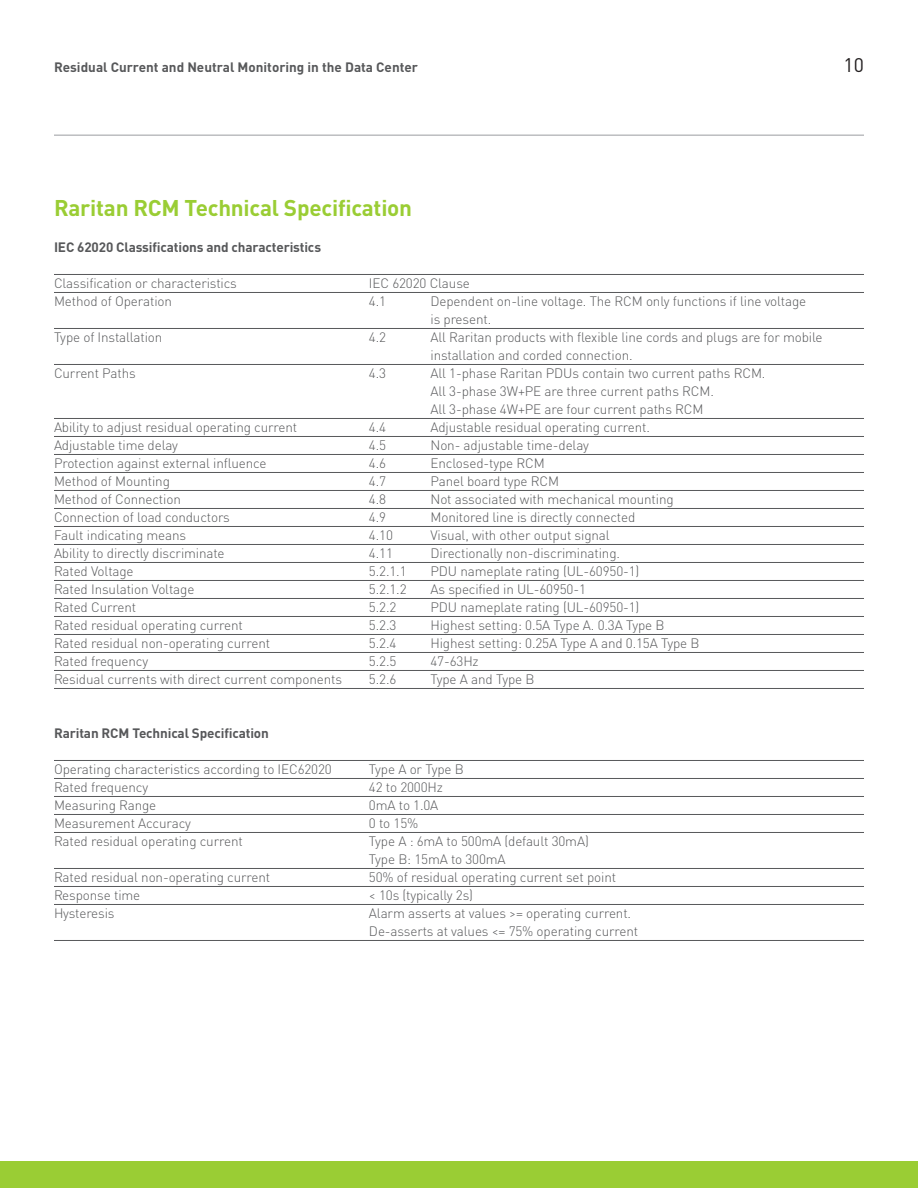
<style>
.page{position:relative;width:918px;height:1188px;background:#fff}
.page>*{position:absolute;margin:0;border:0;box-sizing:border-box;transform-origin:0 0}
.t1{font:700 22.5px "DIN";letter-spacing:-.01em;color:#9acd34}
.t2{font:19.5px "DIN";color:#231f20}
.t3{font:300 13.5px/18px "DIN Pro";letter-spacing:-.01em;color:#57585a}
.t4{font:700 13.5px "DIN";letter-spacing:-.01em;color:#57585a}
</style>
<div class="page">
<hr style="left:54px;top:134px;width:810px;height:2px;background:#bcbdc0">
<div style="left:0;top:1161px;width:918px;height:27px;background:#9acd34"></div>
<hr style="left:54px;top:274px;width:810px;height:1px;background:#57585a">
<hr style="left:54px;top:292px;width:810px;height:1px;background:#57585a">
<hr style="left:54px;top:328px;width:810px;height:1px;background:#57585a">
<hr style="left:54px;top:364px;width:810px;height:1px;background:#57585a">
<hr style="left:54px;top:418px;width:810px;height:1px;background:#57585a">
<hr style="left:54px;top:436px;width:810px;height:1px;background:#57585a">
<hr style="left:54px;top:454px;width:810px;height:1px;background:#57585a">
<hr style="left:54px;top:472px;width:810px;height:1px;background:#57585a">
<hr style="left:54px;top:490px;width:810px;height:1px;background:#57585a">
<hr style="left:54px;top:508px;width:810px;height:1px;background:#57585a">
<hr style="left:54px;top:526px;width:810px;height:1px;background:#57585a">
<hr style="left:54px;top:544px;width:810px;height:1px;background:#57585a">
<hr style="left:54px;top:562px;width:810px;height:1px;background:#57585a">
<hr style="left:54px;top:580px;width:810px;height:1px;background:#57585a">
<hr style="left:54px;top:598px;width:810px;height:1px;background:#57585a">
<hr style="left:54px;top:616px;width:810px;height:1px;background:#57585a">
<hr style="left:54px;top:634px;width:810px;height:1px;background:#57585a">
<hr style="left:54px;top:652px;width:810px;height:1px;background:#57585a">
<hr style="left:54px;top:670px;width:810px;height:1px;background:#57585a">
<hr style="left:54px;top:688px;width:810px;height:1px;background:#57585a">
<hr style="left:54px;top:760px;width:810px;height:1px;background:#57585a">
<hr style="left:54px;top:778px;width:810px;height:1px;background:#57585a">
<hr style="left:54px;top:796px;width:810px;height:1px;background:#57585a">
<hr style="left:54px;top:814px;width:810px;height:1px;background:#57585a">
<hr style="left:54px;top:832px;width:810px;height:1px;background:#57585a">
<hr style="left:54px;top:868px;width:810px;height:1px;background:#57585a">
<hr style="left:54px;top:886px;width:810px;height:1px;background:#57585a">
<hr style="left:54px;top:904px;width:810px;height:1px;background:#57585a">
<hr style="left:54px;top:940px;width:810px;height:1px;background:#57585a">
<p class="t4" style="left:54px;top:59px;width:366px">Residual Current and Neutral Monitoring in the Data Center</p>
<p class="t2" style="left:844px;top:53px;width:22px">10</p>
<p class="t1" style="left:54px;top:193px;width:360px">Raritan RCM Technical Specification</p>
<p class="t4" style="left:54px;top:238px;width:269px">IEC 62020 Classifications and characteristics</p>
<p class="t3" style="left:54px;top:273px;width:184px">Classification or characteristics</p>
<p class="t3" style="left:369px;top:273px;width:102px">IEC 62020 Clause</p>
<p class="t3" style="left:54px;top:291px;width:120px">Method of Operation</p>
<p class="t3" style="left:369px;top:291px;width:19px">4.1</p>
<p class="t3" style="left:430px;top:291px;width:377px">Dependent on-line voltage. The RCM only functions if line voltage is present.</p>
<p class="t3" style="left:54px;top:327px;width:110px">Type of Installation</p>
<p class="t3" style="left:369px;top:327px;width:19px">4.2</p>
<p class="t3" style="left:430px;top:327px;width:394px">All Raritan products with flexible line cords and plugs are for mobile installation and corded connection.</p>
<p class="t3" style="left:54px;top:363px;width:83px">Current Paths</p>
<p class="t3" style="left:369px;top:363px;width:19px">4.3</p>
<p class="t3" style="left:430px;top:363px;width:337px">All 1-phase Raritan PDUs contain two current paths RCM.<br>All 3-phase 3W+PE are three current paths RCM.<br>All 3-phase 4W+PE are four current paths RCM</p>
<p class="t3" style="left:54px;top:417px;width:245px">Ability to adjust residual operating current</p>
<p class="t3" style="left:369px;top:417px;width:19px">4.4</p>
<p class="t3" style="left:431px;top:417px;width:221px">Adjustable residual operating current.</p>
<p class="t3" style="left:54px;top:435px;width:126px">Adjustable time delay</p>
<p class="t3" style="left:369px;top:435px;width:19px">4.5</p>
<p class="t3" style="left:431px;top:435px;width:160px">Non- adjustable time-delay</p>
<p class="t3" style="left:54px;top:453px;width:214px">Protection against external influence</p>
<p class="t3" style="left:369px;top:453px;width:19px">4.6</p>
<p class="t3" style="left:431px;top:453px;width:116px">Enclosed-type RCM</p>
<p class="t3" style="left:54px;top:471px;width:117px">Method of Mounting</p>
<p class="t3" style="left:369px;top:471px;width:19px">4.7</p>
<p class="t3" style="left:431px;top:471px;width:130px">Panel board type RCM</p>
<p class="t3" style="left:54px;top:489px;width:128px">Method of Connection</p>
<p class="t3" style="left:369px;top:489px;width:19px">4.8</p>
<p class="t3" style="left:431px;top:489px;width:245px">Not associated with mechanical mounting</p>
<p class="t3" style="left:54px;top:507px;width:177px">Connection of load conductors</p>
<p class="t3" style="left:369px;top:507px;width:19px">4.9</p>
<p class="t3" style="left:431px;top:507px;width:206px">Monitored line is directly connected</p>
<p class="t3" style="left:54px;top:525px;width:134px">Fault indicating means</p>
<p class="t3" style="left:369px;top:525px;width:25px">4.10</p>
<p class="t3" style="left:431px;top:525px;width:181px">Visual, with other output signal</p>
<p class="t3" style="left:54px;top:543px;width:172px">Ability to directly discriminate</p>
<p class="t3" style="left:369px;top:543px;width:25px">4.11</p>
<p class="t3" style="left:431px;top:543px;width:191px">Directionally non-discriminating.</p>
<p class="t3" style="left:54px;top:561px;width:81px">Rated Voltage</p>
<p class="t3" style="left:369px;top:561px;width:39px">5.2.1.1</p>
<p class="t3" style="left:431px;top:561px;width:210px">PDU nameplate rating (UL-60950-1)</p>
<p class="t3" style="left:54px;top:579px;width:142px">Rated Insulation Voltage</p>
<p class="t3" style="left:369px;top:579px;width:39px">5.2.1.2</p>
<p class="t3" style="left:431px;top:579px;width:157px">As specified in UL-60950-1</p>
<p class="t3" style="left:54px;top:597px;width:84px">Rated Current</p>
<p class="t3" style="left:369px;top:597px;width:29px">5.2.2</p>
<p class="t3" style="left:431px;top:597px;width:210px">PDU nameplate rating (UL-60950-1)</p>
<p class="t3" style="left:54px;top:615px;width:190px">Rated residual operating current</p>
<p class="t3" style="left:369px;top:615px;width:29px">5.2.3</p>
<p class="t3" style="left:431px;top:615px;width:235px">Highest setting: 0.5A Type A. 0.3A Type B</p>
<p class="t3" style="left:54px;top:633px;width:218px">Rated residual non-operating current</p>
<p class="t3" style="left:369px;top:633px;width:29px">5.2.4</p>
<p class="t3" style="left:431px;top:633px;width:270px">Highest setting: 0.25A Type A and 0.15A Type B</p>
<p class="t3" style="left:54px;top:651px;width:96px">Rated frequency</p>
<p class="t3" style="left:369px;top:651px;width:29px">5.2.5</p>
<p class="t3" style="left:431px;top:651px;width:50px">47-63Hz</p>
<p class="t3" style="left:54px;top:669px;width:290px">Residual currents with direct current components</p>
<p class="t3" style="left:369px;top:669px;width:29px">5.2.6</p>
<p class="t3" style="left:431px;top:669px;width:105px">Type A and Type B</p>
<p class="t4" style="left:54px;top:724px;width:216px">Raritan RCM Technical Specification</p>
<p class="t3" style="left:54px;top:759px;width:279px">Operating characteristics according to IEC62020</p>
<p class="t3" style="left:369px;top:759px;width:96px">Type A or Type B</p>
<p class="t3" style="left:54px;top:777px;width:96px">Rated frequency</p>
<p class="t3" style="left:369px;top:777px;width:75px">42 to 2000Hz</p>
<p class="t3" style="left:54px;top:795px;width:104px">Measuring Range</p>
<p class="t3" style="left:369px;top:795px;width:71px">0mA to 1.0A</p>
<p class="t3" style="left:54px;top:813px;width:138px">Measurement Accuracy</p>
<p class="t3" style="left:369px;top:813px;width:51px">0 to 15%</p>
<p class="t3" style="left:54px;top:831px;width:190px">Rated residual operating current</p>
<p class="t3" style="left:369px;top:831px;width:221px">Type A : 6mA to 500mA (default 30mA)<br>Type B: 15mA to 300mA</p>
<p class="t3" style="left:54px;top:867px;width:218px">Rated residual non-operating current</p>
<p class="t3" style="left:369px;top:867px;width:249px">50% of residual operating current set point</p>
<p class="t3" style="left:54px;top:885px;width:88px">Response time</p>
<p class="t3" style="left:369px;top:885px;width:106px">&lt; 10s (typically 2s)</p>
<p class="t3" style="left:54px;top:903px;width:62px">Hysteresis</p>
<p class="t3" style="left:369px;top:903px;width:271px">Alarm asserts at values &gt;= operating current.<br>De-asserts at values &lt;= 75% operating current</p>
</div>
